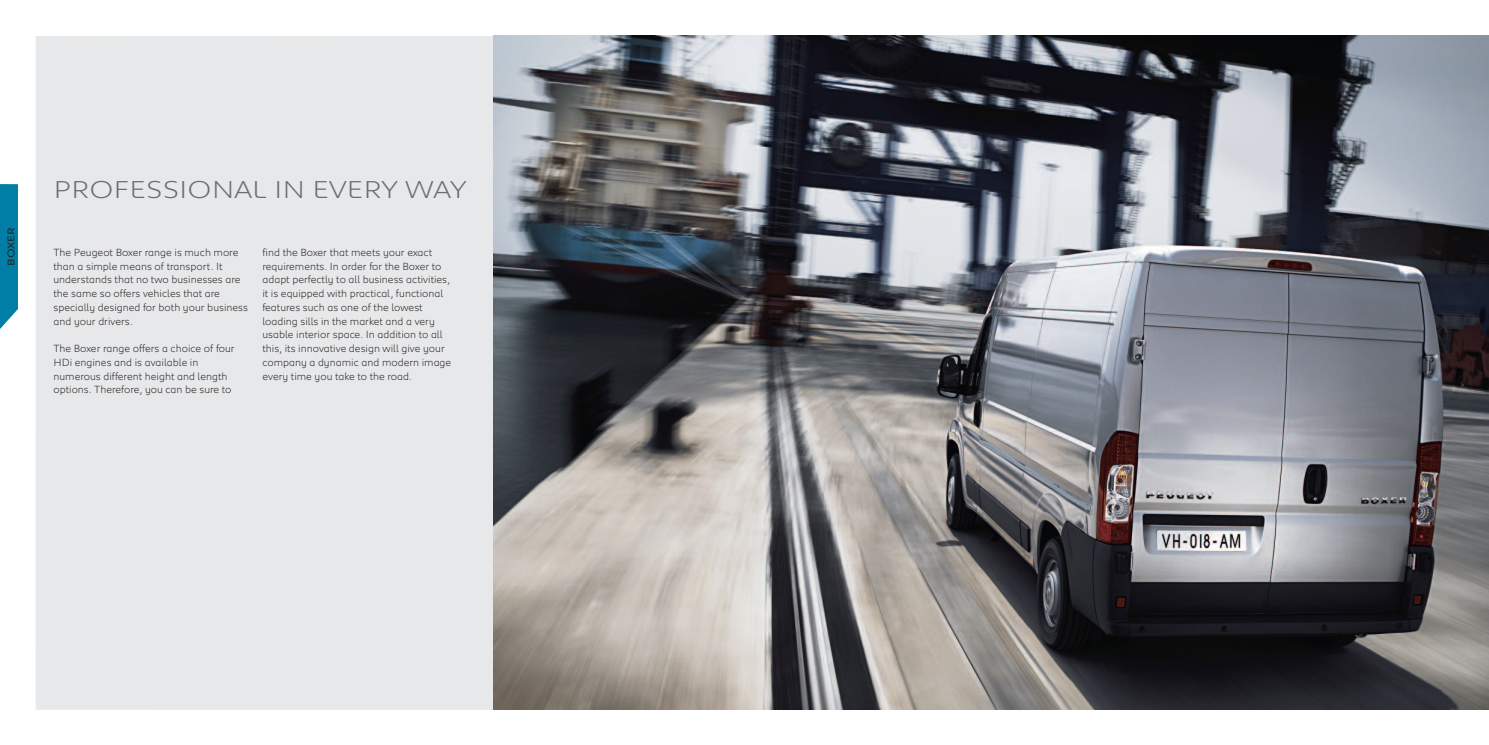
<style>
.page{position:relative;width:1489px;height:745px;background:#fff}
.page>*{position:absolute;margin:0;border:0;box-sizing:border-box;transform-origin:0 0}
.t1{font:300 25px "Peugeot Expanded";color:#6c6d70}
.t2{font:300 10.62px/13.8px "Peugeot";color:#231f20}
.t3{font:10px "Peugeot Expanded";color:#231f20}
</style>
<div class="page">
<svg style="left:0;top:184px;width:18px;height:145px;background:#1187ab"></svg>
<div style="left:36px;top:36px;width:458px;height:673px;background:#e7e8e9"></div>
<img style="left:494px;top:36px;width:994px;height:673px">
<p class="t3" style="left:8px;top:265px;width:40px;rotate:-90deg">BOXER</p>
<h1 class="t1" style="left:53px;top:181px;width:414px">PROFESSIONAL IN EVERY WAY</h1>
<p class="t2" style="left:53px;top:246px;width:196px">The Peugeot Boxer range is much more than a simple means of transport. It understands that no two businesses are the same so offers vehicles that are specially designed for both your business and your drivers.</p>
<p class="t2" style="left:53px;top:342px;width:183px">The Boxer range offers a choice of four HDi engines and is available in numerous different height and length options. Therefore, you can be sure to</p>
<p class="t2" style="left:262px;top:246px;width:190px">find the Boxer that meets your exact requirements. In order for the Boxer to adapt perfectly to all business activities, it is equipped with practical, functional features such as one of the lowest loading sills in the market and a very usable interior space. In addition to all this, its innovative design will give your company a dynamic and modern image every time you take to the road.</p>
</div>
